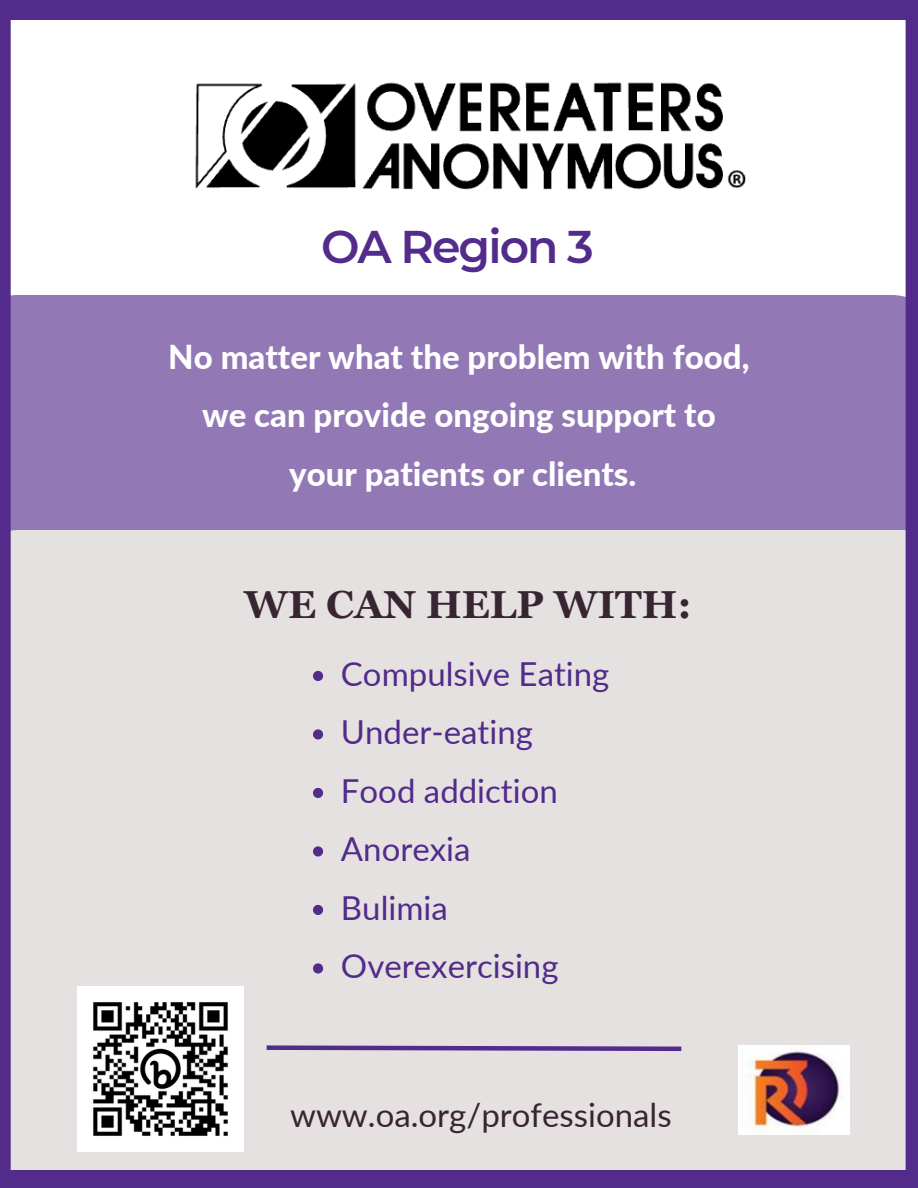
<style>
.page{position:relative;width:918px;height:1188px;background:#fff}
.page>*{position:absolute;margin:0;border:0;box-sizing:border-box;transform-origin:0 0}
.t1{font:600 45.75px "Montserrat";letter-spacing:-.04em;color:#522b8b}
.t2{font:700 39px "Georgia Pro";color:#372632}
.t3{font:800 33px/58.5px "Lato";color:#fff;text-align:center}
.t4{font:33px/58.5px "Lato";color:#522b8b}
.t5{font:33px "Lato";color:#372632}
</style>
<div class="page">
<div style="left:0;top:0;width:918px;height:20px;background:#522b8b"></div>
<div style="left:11px;top:295px;width:895px;height:235px;background:#9279b6"></div>
<div style="left:11px;top:530px;width:895px;height:641px;background:#e6e1e1"></div>
<img style="left:195px;top:82px;width:551px;height:108px">
<div style="left:0;top:1171px;width:918px;height:17px;background:#522b8b"></div>
<div style="left:0;top:20px;width:11px;height:1168px;background:#522b8b"></div>
<div style="left:906px;top:20px;width:12px;height:1168px;background:#522b8b"></div>
<img style="left:739px;top:1045px;width:110px;height:89px">
<svg style="left:313px;top:671px;width:10px;height:10px"></svg>
<svg style="left:313px;top:729px;width:10px;height:11px"></svg>
<svg style="left:313px;top:788px;width:10px;height:10px"></svg>
<svg style="left:313px;top:846px;width:10px;height:11px"></svg>
<svg style="left:313px;top:905px;width:10px;height:10px"></svg>
<svg style="left:313px;top:963px;width:10px;height:11px"></svg>
<img style="left:78px;top:986px;width:165px;height:165px">
<svg style="left:262px;top:1043px;width:424px;height:10px;background:#a490bb"></svg>
<h1 class="t1" style="left:321px;top:215px;width:274px">OA Region 3</h1>
<p class="t3" style="left:168px;top:326px;width:583px">No matter what the problem with food, we can provide ongoing support to your patients or clients.</p>
<p class="t2" style="left:244px;top:582px;width:449px">WE CAN HELP WITH:</p>
<p class="t4" style="left:341px;top:643px;width:270px">Compulsive Eating<br>Under-eating<br>Food addiction<br>Anorexia<br>Bulimia<br>Overexercising</p>
<p class="t5" style="left:290px;top:1092px;width:383px">www.oa.org/professionals</p>
</div>
